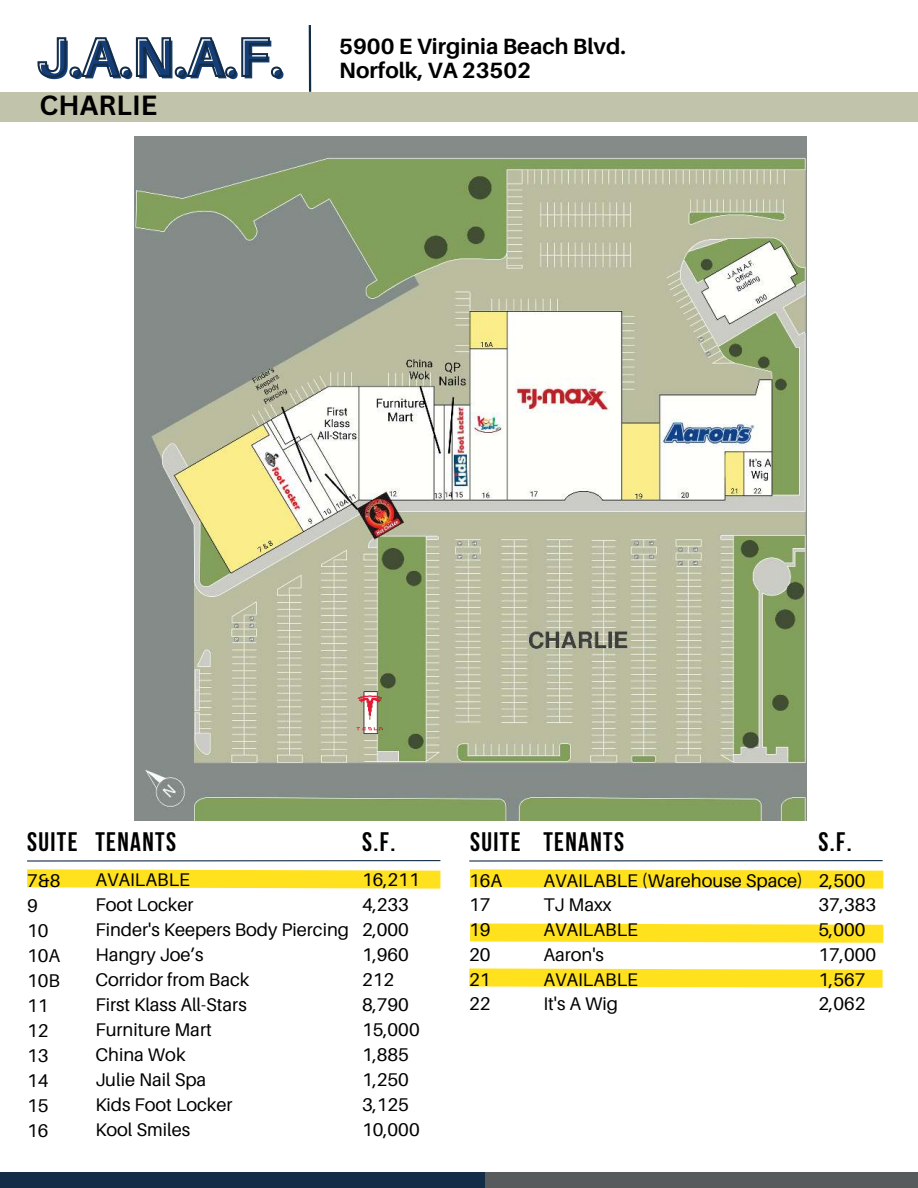
<style>
.page{position:relative;width:918px;height:1188px;background:#fff}
.page>*{position:absolute;margin:0;border:0;box-sizing:border-box;transform-origin:0 0}
.t1{font:700 54.75px "Aileron";color:#153e78}
.t2{font:700 27px "Canva Sans";color:#000}
.t3{font:700 26.7px "Bebas Neue";letter-spacing:.05em;color:#000}
.t4{font:700 22.05px/23.7px "Aileron";color:#000}
.t5{font:18.45px/24.9px "Aileron";color:#000}
.t6{font:18.3px/24.9px "Aileron";color:#000}
</style>
<div class="page">
<div style="left:0;top:1172px;width:485px;height:16px;background:#142d47"></div>
<div style="left:485px;top:1172px;width:433px;height:16px;background:#575b5b"></div>
<svg style="left:37px;top:37px;width:246px;height:41px"></svg>
<hr style="left:309px;top:25px;width:2px;height:67px;background:#142d47">
<div style="left:0;top:92px;width:918px;height:30px;background:#c1c4aa"></div>
<svg style="left:27px;top:860px;width:857px;height:29px"></svg>
<svg style="left:470px;top:923px;width:414px;height:20px;background:#ffe334"></svg>
<img style="left:135px;top:137px;width:671px;height:684px">
<img style="left:349px;top:693px;width:41px;height:40px">
<svg style="left:469px;top:968px;width:414px;height:20px;background:#ffe334"></svg>
<h1 class="t1" style="left:38px;top:29px;width:249px">J.A.N.A.F.</h1>
<h2 class="t2" style="left:40px;top:89px;width:119px">CHARLIE</h2>
<p class="t4" style="left:339px;top:35px;width:288px">5900 E Virginia Beach Blvd.<br>Norfolk, VA 23502</p>
<h3 class="t3" style="left:27px;top:827px;width:52px">SUITE</h3>
<p class="t5" style="left:27px;top:868px;width:35px">7&amp;8<br>9<br>10<br>10A<br>10B<br>11<br>12<br>13<br>14<br>15<br>16</p>
<h3 class="t3" style="left:95px;top:827px;width:82px">TENANTS</h3>
<h3 class="t3" style="left:819px;top:827px;width:35px">S.F.</h3>
<h3 class="t3" style="left:362px;top:827px;width:35px">S.F.</h3>
<h3 class="t3" style="left:470px;top:827px;width:52px">SUITE</h3>
<p class="t5" style="left:469px;top:868px;width:35px">16A<br>17<br>19<br>20<br>21<br>22</p>
<h3 class="t3" style="left:543px;top:827px;width:82px">TENANTS</h3>
<p class="t6" style="left:543px;top:868px;width:261px">AVAILABLE (Warehouse Space)<br>TJ Maxx<br>AVAILABLE<br>Aaron's<br>AVAILABLE<br>It's A Wig</p>
<p class="t5" style="left:362px;top:867px;width:59px">16,211<br>4,233<br>2,000<br>1,960<br>212<br>8,790<br>15,000<br>1,885<br>1,250<br>3,125<br>10,000</p>
<p class="t6" style="left:95px;top:867px;width:255px">AVAILABLE<br>Foot Locker<br>Finder's Keepers Body Piercing<br>Hangry Joe’s<br>Corridor from Back<br>First Klass All-Stars<br>Furniture Mart<br>China Wok<br>Julie Nail Spa<br>Kids Foot Locker<br>Kool Smiles</p>
<p class="t5" style="left:819px;top:868px;width:59px">2,500<br>37,383<br>5,000<br>17,000<br>1,567<br>2,062</p>
</div>
